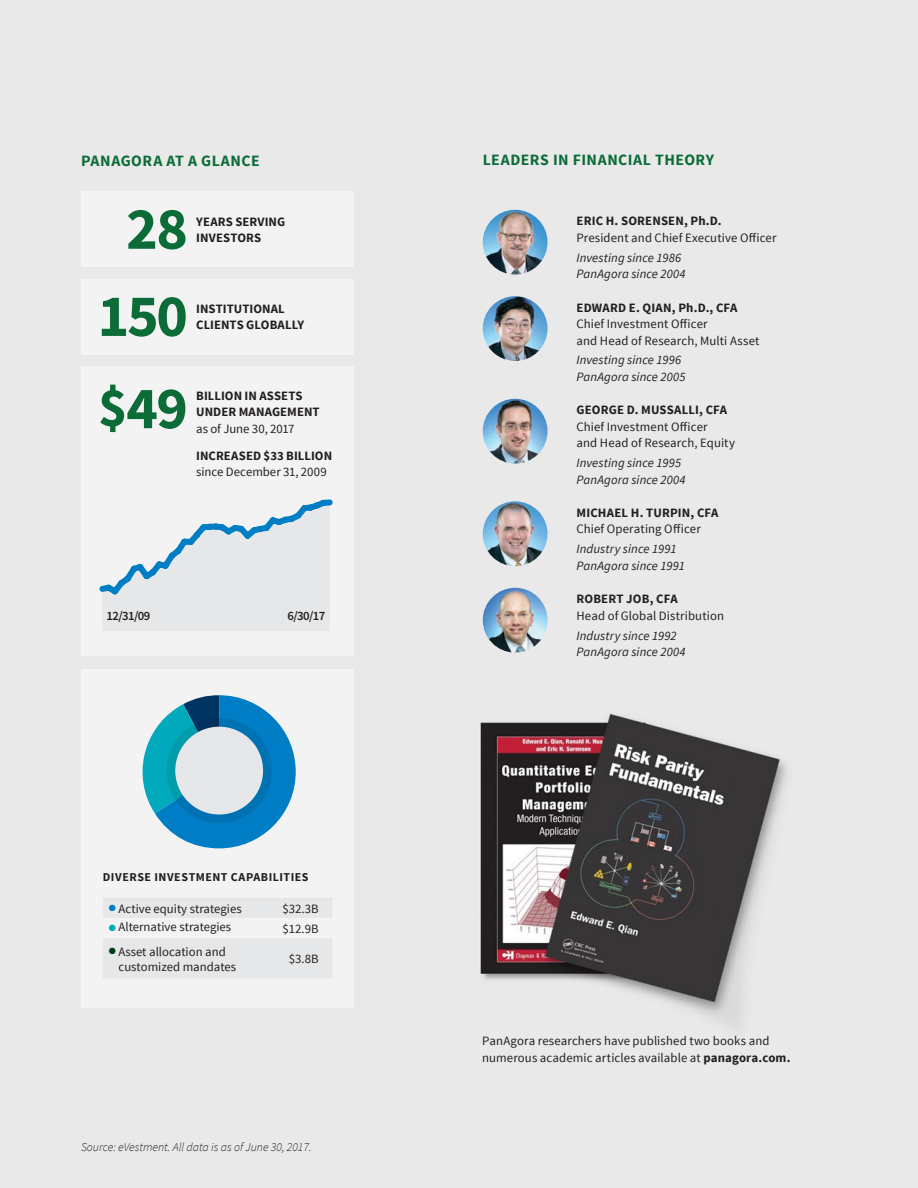
<style>
.page{position:relative;width:918px;height:1188px;background:#fff}
.page>*{position:absolute;margin:0;border:0;box-sizing:border-box;transform-origin:0 0}
.t1{font:700 60px "Source Sans Pro";letter-spacing:-.03em;color:#0c6c38}
.Body{font:700 15.75px "Source Sans Pro";letter-spacing:.03em;color:#0c6c38}
.Subhead{font:700 15.75px "Source Sans Pro";letter-spacing:.03em;color:#0c6c38}
.Body-2{font:12.75px/16.5px "Source Sans Pro";letter-spacing:.005em;color:#231f20}
.Body-3{font:italic 12.75px/16.5px "Source Sans Pro";letter-spacing:.005em;color:#231f20}
.Body-4{font:700 12.75px "Source Sans Pro";letter-spacing:.015em;color:#231f20}
.Chart_subheads{font:700 12.75px/16.5px "Source Sans Pro";letter-spacing:.005em;color:#231f20}
.Chart_subheads-2{font:12.75px/16.5px "Source Sans Pro";color:#231f20}
.t2{font:600 12.75px "Source Sans Pro";letter-spacing:-.05em;color:#231f20}
.t3{font:italic 300 12px "Source Sans Pro";color:#231f20}
.t4{font:700 12px "Source Sans Pro";letter-spacing:.04em;color:#231f20}
.s1{font-size:55.5px}
.s2{font-weight:400}
.s3{font-weight:700}
.s4{color:#007ec5}
.s5{color:#00aabc}
.s6{color:#003e17}
</style>
<div class="page">
<img style="left:0;top:0;width:918px;height:1188px">
<img style="left:483px;top:210px;width:65px;height:65px;border-radius:32px">
<img style="left:483px;top:296px;width:65px;height:65px;border-radius:32px">
<img style="left:483px;top:399px;width:65px;height:65px;border-radius:32px">
<img style="left:483px;top:501px;width:65px;height:65px;border-radius:32px">
<img style="left:483px;top:588px;width:65px;height:65px;border-radius:32px">
<div style="left:81px;top:191px;width:272px;height:76px;background:#f3f3f3"></div>
<div style="left:81px;top:367px;width:272px;height:289px;background:#f3f3f3"></div>
<div style="left:81px;top:669px;width:272px;height:339px;background:#f3f3f3"></div>
<div style="left:81px;top:279px;width:272px;height:76px;background:#f3f3f3"></div>
<svg style="left:99px;top:499px;width:234px;height:132px"></svg>
<svg style="left:103px;top:898px;width:229px;height:80px"></svg>
<svg style="left:143px;top:695px;width:153px;height:153px"></svg>
<div style="left:175px;top:727px;width:88px;height:88px;background:#e6e7e9;border-radius:50%"></div>
<p class="Subhead" style="left:81px;top:150px;width:180px">PANAGORA AT A GLANCE</p>
<p class="Body" style="left:483px;top:150px;width:233px">LEADERS IN FINANCIAL THEORY</p>
<h1 class="t1" style="left:126px;top:190px;width:63px">28</h1>
<p class="Chart_subheads" style="left:196px;top:214px;width:91px">YEARS SERVING</p>
<p class="Chart_subheads" style="left:196px;top:230px;width:66px">INVESTORS</p>
<h1 class="t1" style="left:98px;top:278px;width:92px">150</h1>
<p class="Chart_subheads" style="left:196px;top:301px;width:109px">INSTITUTIONAL<br>CLIENTS GLOBALLY</p>
<h1 class="t1" style="left:98px;top:370px;width:91px"><span class="s1">$</span>49</h1>
<p class="Chart_subheads" style="left:196px;top:387px;width:125px">BILLION IN ASSETS<br>UNDER MANAGEMENT <span class="s2">as of June 30, 2017</span></p>
<p class="Chart_subheads-2" style="left:196px;top:448px;width:137px"><span class="s3">INCREASED $33 BILLION </span>since December 31, 2009</p>
<p class="t2" style="left:107px;top:608px;width:45px">12/31/09</p>
<p class="t2" style="left:288px;top:608px;width:39px">6/30/17</p>
<h2 class="t4" style="left:103px;top:869px;width:207px">DIVERSE INVESTMENT CAPABILITIES</h2>
<p class="Body-2" style="left:109px;top:900px;width:134px"><span class="s4">●</span> Active equity strategies</p>
<p class="Body-2" style="left:283px;top:900px;width:38px">$32.3B</p>
<p class="Body-2" style="left:109px;top:919px;width:124px"><span class="s5">●</span> Alternative strategies</p>
<p class="Body-2" style="left:283px;top:921px;width:38px">$12.9B</p>
<p class="Body-2" style="left:119px;top:944px;width:119px;line-height:15.3px;text-indent:-10px"><span class="s6">●</span> Asset allocation and customized mandates</p>
<p class="Body-2" style="left:289px;top:951px;width:31px">$3.8B</p>
<p class="t3" style="left:81px;top:1140px;width:232px">Source: eVestment. All data is as of June 30, 2017.</p>
<p class="Body-4" style="left:577px;top:213px;width:147px">ERIC H. SORENSEN, Ph.D.</p>
<p class="Body-2" style="left:577px;top:230px;width:202px">President and Chief Executive Officer</p>
<p class="Body-3" style="left:577px;top:249px;width:111px">Investing since 1986<br>PanAgora since 2004</p>
<p class="Body-4" style="left:577px;top:299px;width:163px">EDWARD E. QIAN, Ph.D., CFA</p>
<p class="Body-2" style="left:577px;top:316px;width:184px">Chief Investment Officer<br>and Head of Research, Multi Asset</p>
<p class="Body-3" style="left:577px;top:352px;width:111px">Investing since 1996<br>PanAgora since 2005</p>
<p class="Body-4" style="left:577px;top:402px;width:152px">GEORGE D. MUSSALLI, CFA</p>
<p class="Body-2" style="left:577px;top:419px;width:160px">Chief Investment Officer<br>and Head of Research, Equity</p>
<p class="Body-3" style="left:577px;top:455px;width:111px">Investing since 1995<br>PanAgora since 2004</p>
<p class="Body-4" style="left:577px;top:505px;width:143px">MICHAEL H. TURPIN, CFA</p>
<p class="Body-2" style="left:577px;top:521px;width:126px">Chief Operating Officer</p>
<p class="Body-3" style="left:577px;top:541px;width:110px">Industry since 1991<br>PanAgora since 1991</p>
<p class="Body-4" style="left:577px;top:591px;width:103px">ROBERT JOB, CFA</p>
<p class="Body-2" style="left:577px;top:608px;width:149px">Head of Global Distribution</p>
<p class="Body-3" style="left:577px;top:627px;width:111px">Industry since 1992<br>PanAgora since 2004</p>
<p class="Body-2" style="left:482px;top:1033px;width:310px">PanAgora researchers have published two books and numerous academic articles available at <span class="s3">panagora.com.</span></p>
</div>
